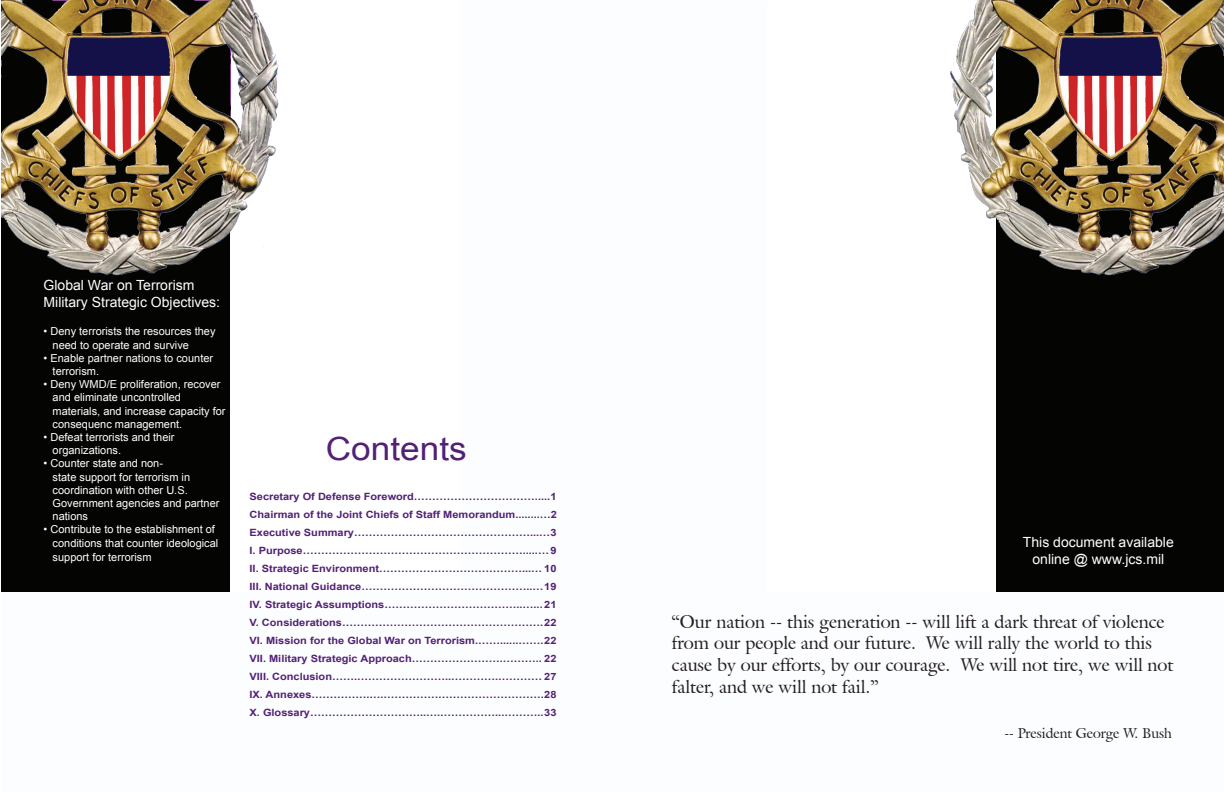
<style>
.page{position:relative;width:1224px;height:792px;background:#fff}
.page>*{position:absolute;margin:0;border:0;box-sizing:border-box;transform-origin:0 0}
.t1{font:32px "Arial";color:#522176;scale:1.1 1}
.t2{font:18px/21.6px "Galliard IT Cby BT";color:#231f20}
.t3{font:14px/16.8px "Arial";color:#fff}
.t4{font:14px "Galliard IT Cby BT";color:#231f20}
.t5{font:11px/13.2px "Arial";color:#fff}
.t6{font:700 10px/18px "Arial";color:#522176;text-align:justify;scale:1.1 1}
</style>
<div class="page">
<div style="left:1px;top:1px;width:229px;height:591px;background:#040503"></div>
<div style="left:995px;top:0;width:229px;height:592px;background:#040503"></div>
<div style="left:767px;top:1px;width:229px;height:591px;background:#fff"></div>
<img style="left:950px;top:1px;width:274px;height:275px">
<img style="left:1px;top:1px;width:278px;height:275px">
<h3 class="t3" style="left:44px;top:277px;width:178px">Global War on Terrorism<br>Military Strategic Objectives:</h3>
<p class="t5" style="left:53px;top:325px;width:164px;text-indent:-9px">• Deny terrorists the resources they need to operate and survive</p>
<p class="t5" style="left:53px;top:351px;width:162px;text-indent:-9px">• Enable partner nations to counter terrorism.</p>
<p class="t5" style="left:53px;top:378px;width:174px;text-indent:-9px">• Deny WMD/E proliferation, recover and eliminate uncontrolled materials, and increase capacity for consequenc management.</p>
<p class="t5" style="left:53px;top:431px;width:124px;text-indent:-9px">• Defeat terrorists and their organizations.</p>
<p class="t5" style="left:53px;top:457px;width:168px;text-indent:-9px">• Counter state and non-<br>state support for terrorism in coordination with other U.S.<br>Government agencies and partner nations</p>
<p class="t5" style="left:53px;top:523px;width:167px;text-indent:-9px">• Contribute to the establishment of conditions that counter ideological</p>
<p class="t5" style="left:53px;top:551px;width:101px">support for terrorism</p>
<h1 class="t1" style="left:326px;top:428px;width:130px">Contents</h1>
<p class="t6" style="left:250px;top:488px;width:281px">Secretary Of Defense Foreword……………………………..... 1<br>Chairman of the Joint Chiefs of Staff Memorandum........… 2<br>Executive Summary…………………………………………...… 3<br>I. Purpose…………………………………………………….....… 9<br>II. Strategic Environment…………………………………...… 10<br>III. National Guidance………………………………………..… 19<br>IV. Strategic Assumptions………………………………..…... 21<br>V. Considerations………………………………………………. 22<br>VI. Mission for the Global War on Terrorism.……......……. 22<br>VII. Military Strategic Approach…………………….……….. 22<br>VIII. Conclusion…….……………………..………….………… 27<br>IX. Annexes…………….….…………….………………………. 28<br>X. Glossary…………………………..….……………...……….. 33</p>
<h3 class="t3" style="left:1023px;top:534px;width:152px;text-align:center">This document available online @ www.jcs.mil</h3>
<h2 class="t2" style="left:672px;top:611px;width:503px">“Our nation -- this generation -- will lift a dark threat of violence from our people and our future. We will rally the world to this cause by our efforts, by our courage. We will not tire, we will not falter, and we will not fail.”</h2>
<h3 class="t4" style="left:1004px;top:724px;width:169px">-- President George W. Bush</h3>
</div>
